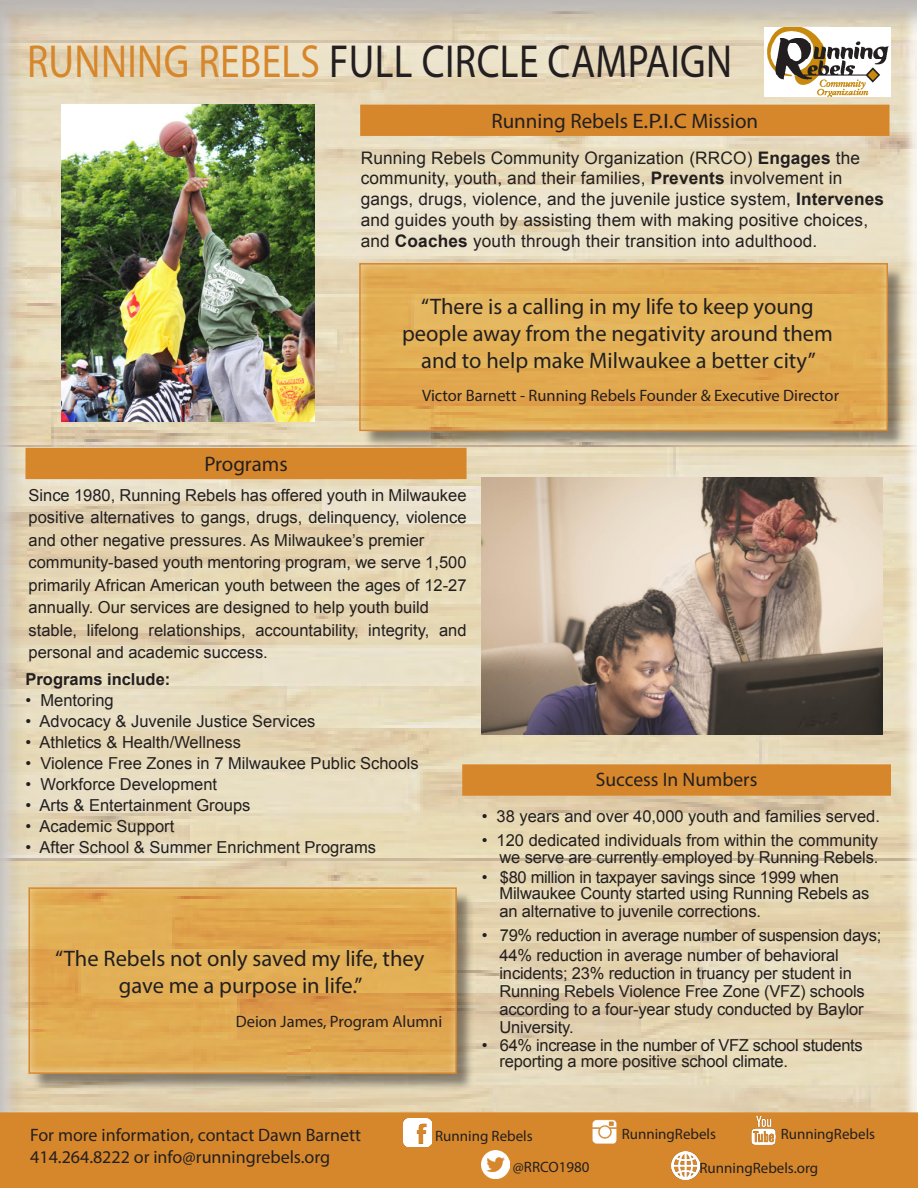
<style>
.page{position:relative;width:918px;height:1188px;background:#fff}
.page>*{position:absolute;margin:0;border:0;box-sizing:border-box;transform-origin:0 0}
.t1{font:46.5px "Myriad Pro";letter-spacing:.01em;color:#231f20;scale:.85 1}
.t2{font:22.5px/27px "Myriad Pro";color:#231f20;text-align:center}
.t3{font:21px "Myriad Pro";color:#231f20}
.t4{font:19.5px "Myriad Pro";color:#231f20}
.t5{font:18px/21.6px "Myriad Pro";color:#231f20}
.t6{font:17.25px/20.7px "Arial";letter-spacing:.01em;color:#231f20}
.t7{font:16.5px/22.5px "Arial";color:#231f20}
.t8{font:16.5px "Arial";letter-spacing:-.02em;color:#231f20}
.t9{font:16.5px "Myriad Pro";color:#231f20}
.t10{font:700 16.5px "Arial";color:#231f20}
.t11{font:15px "Myriad Pro";color:#231f20}
.s1{color:#d7872b}
.s2{font-weight:700}
</style>
<div class="page">
<div style="left:0;top:0;width:917px;height:1187px;background:#231f20;opacity:.75"></div>
<img style="left:62px;top:105px;width:253px;height:316px">
<div style="left:361px;top:105px;width:528px;height:30px;background:#d7872b"></div>
<div style="left:360px;top:105px;width:530px;height:31px;border:2px solid #d7872b"></div>
<div style="left:26px;top:449px;width:440px;height:29px;background:#d7872b"></div>
<div style="left:26px;top:448px;width:441px;height:31px;border:2px solid #d7872b"></div>
<div style="left:362px;top:266px;width:544px;height:183px;background:#231f20;opacity:.75"></div>
<div style="left:354px;top:259px;width:535px;height:174px;background:#fff;opacity:.75"></div>
<div style="left:359px;top:263px;width:529px;height:168px;border:2px solid #d7872b"></div>
<div style="left:463px;top:765px;width:427px;height:30px;background:#d7872b"></div>
<div style="left:462px;top:764px;width:429px;height:32px;border:2px solid #d7872b"></div>
<div style="left:0;top:1112px;width:918px;height:76px;background:#d7872b"></div>
<img style="left:404px;top:1118px;width:28px;height:28px">
<img style="left:482px;top:1150px;width:28px;height:28px">
<img style="left:590px;top:1118px;width:29px;height:28px">
<img style="left:750px;top:1117px;width:28px;height:28px">
<div style="left:31px;top:890px;width:444px;height:202px;background:#231f20;opacity:.75"></div>
<div style="left:23px;top:884px;width:435px;height:192px;background:#fff;opacity:.75"></div>
<div style="left:28px;top:887px;width:429px;height:187px;border:2px solid #d7872b"></div>
<img style="left:482px;top:478px;width:400px;height:256px">
<img style="left:671px;top:1151px;width:29px;height:28px">
<img style="left:765px;top:27px;width:126px;height:69px">
<p class="t1" style="left:27px;top:33px;width:831px"><span class="s1">RUNNING REBELS</span> FULL CIRCLE CAMPAIGN</p>
<p class="t3" style="left:491px;top:108px;width:268px">Running Rebels E.P.I.C Mission</p>
<p class="t6" style="left:361px;top:148px;width:525px">Running Rebels Community Organization (RRCO) <span class="s2">Engages</span> the community, youth, and their families, <span class="s2">Prevents</span> involvement in gangs, drugs, violence, and the juvenile justice system, <span class="s2">Intervenes </span>and guides youth by assisting them with making positive choices, and <span class="s2">Coaches</span> youth through their transition into adulthood.</p>
<p class="t2" style="left:402px;top:293px;width:432px">“There is a calling in my life to keep young people away from the negativity around them and to help make Milwaukee a better city”</p>
<p class="t9" style="left:422px;top:385px;width:418px">Victor Barnett - Running Rebels Founder &amp; Executive Director</p>
<p class="t3" style="left:204px;top:451px;width:85px">Programs</p>
<p class="t7" style="left:28px;top:484px;width:440px;text-align:justify">Since 1980, Running Rebels has offered youth in Milwaukee positive alternatives to gangs, drugs, delinquency, violence and other negative pressures. As Milwaukee’s premier</p>
<p class="t7" style="left:28px;top:551px;width:440px;text-align:justify">community-based youth mentoring program, we serve 1,500 primarily African American youth between the ages of 12-27 annually. Our services are designed to help youth build</p>
<p class="t7" style="left:28px;top:619px;width:440px">stable, lifelong relationships, accountability, integrity, and personal and academic success.</p>
<p class="t10" style="left:26px;top:668px;width:146px">Programs include:</p>
<p class="t7" style="left:26px;top:689px;width:90px">• Mentoring</p>
<p class="t7" style="left:26px;top:710px;width:292px">• Advocacy &amp; Juvenile Justice Services</p>
<p class="t7" style="left:26px;top:731px;width:217px">• Athletics &amp; Health/Wellness</p>
<p class="t7" style="left:26px;top:752px;width:395px">• Violence Free Zones in 7 Milwaukee Public Schools</p>
<p class="t7" style="left:26px;top:773px;width:193px">• Workforce Development</p>
<p class="t7" style="left:26px;top:794px;width:226px">• Arts &amp; Entertainment Groups</p>
<p class="t7" style="left:26px;top:815px;width:150px">• Academic Support</p>
<p class="t7" style="left:26px;top:836px;width:352px">• After School &amp; Summer Enrichment Programs</p>
<p class="t2" style="left:55px;top:945px;width:371px">“The Rebels not only saved my life, they gave me a purpose in life.”</p>
<p class="t9" style="left:236px;top:1011px;width:208px">Deion James, Program Alumni</p>
<p class="t4" style="left:596px;top:768px;width:163px">Success In Numbers</p>
<p class="t7" style="left:482px;top:805px;width:400px">• 38 years and over 40,000 youth and families served.</p>
<p class="t7" style="left:482px;top:829px;width:398px">• 120 dedicated individuals from within the community</p>
<p class="t7" style="left:500px;top:846px;width:380px">we serve are currently employed by Running Rebels.</p>
<p class="t8" style="left:482px;top:866px;width:359px">• $80 million in taxpayer savings since 1999 when</p>
<p class="t7" style="left:500px;top:885px;width:372px;line-height:18px">Milwaukee County started using Running Rebels as an alternative to juvenile corrections.</p>
<p class="t8" style="left:482px;top:924px;width:401px">• 79% reduction in average number of suspension days;</p>
<p class="t7" style="left:500px;top:947px;width:367px;line-height:18px">44% reduction in average number of behavioral incidents; 23% reduction in truancy per student in Running Rebels Violence Free Zone (VFZ) schools according to a four-year study conducted by Baylor University.</p>
<p class="t8" style="left:482px;top:1035px;width:383px">• 64% increase in the number of VFZ school students</p>
<p class="t7" style="left:500px;top:1050px;width:290px">reporting a more positive school climate.</p>
<p class="t5" style="left:30px;top:1124px;width:332px">For more information, contact Dawn Barnett<br>414.264.8222 or info@runningrebels.org</p>
<p class="t11" style="left:435px;top:1126px;width:99px">Running Rebels</p>
<p class="t11" style="left:513px;top:1157px;width:78px">@RRCO1980</p>
<p class="t11" style="left:622px;top:1125px;width:96px">RunningRebels</p>
<p class="t11" style="left:781px;top:1125px;width:96px">RunningRebels</p>
<p class="t11" style="left:700px;top:1158px;width:120px">RunningRebels.org</p>
</div>
